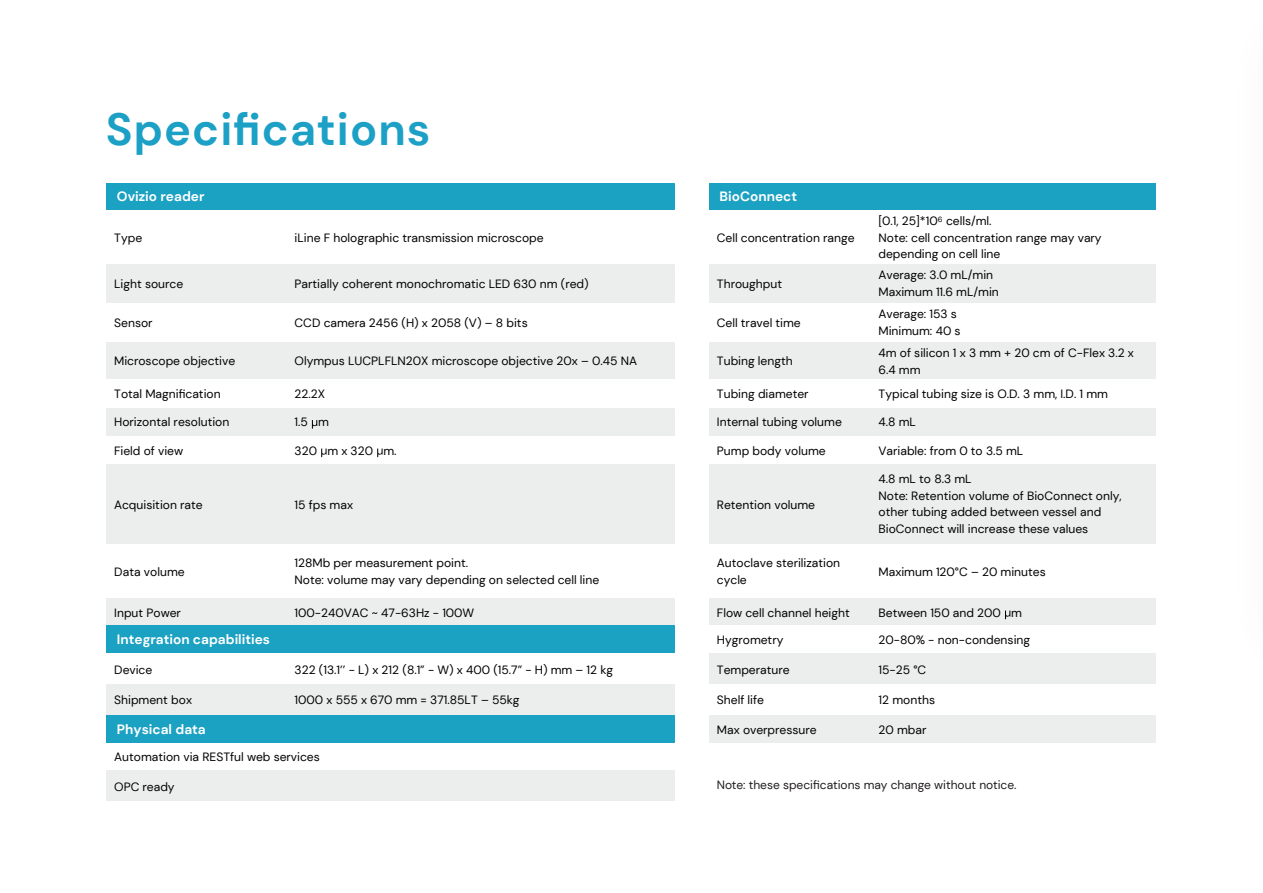
<style>
.page{position:relative;width:1263px;height:893px;background:#fff}
.page>*{position:absolute;margin:0;border:0;box-sizing:border-box;transform-origin:0 0}
.t1{font:700 45px "DM Sans";letter-spacing:.025em;color:#1ca0c5}
.t2{font:700 13.5px "DM Sans";color:#fff}
.t3{font:12px/16.5px "DM Sans";color:#000001}
.t4{font:12px "DM Sans";color:#211d1e}
</style>
<div class="page">
<div style="left:106px;top:183px;width:180px;height:28px;background:#1ba1c2"></div>
<div style="left:286px;top:183px;width:389px;height:28px;background:#1ba1c2"></div>
<div style="left:709px;top:183px;width:161px;height:28px;background:#1ba1c2"></div>
<div style="left:870px;top:183px;width:286px;height:28px;background:#1ba1c2"></div>
<div style="left:106px;top:264px;width:180px;height:39px;background:#eceeed"></div>
<div style="left:286px;top:264px;width:389px;height:39px;background:#eceeed"></div>
<div style="left:709px;top:264px;width:161px;height:39px;background:#eceeed"></div>
<div style="left:870px;top:264px;width:286px;height:39px;background:#eceeed"></div>
<div style="left:106px;top:342px;width:180px;height:37px;background:#eceeed"></div>
<div style="left:286px;top:342px;width:389px;height:37px;background:#eceeed"></div>
<div style="left:709px;top:342px;width:161px;height:37px;background:#eceeed"></div>
<div style="left:870px;top:342px;width:286px;height:37px;background:#eceeed"></div>
<div style="left:106px;top:408px;width:180px;height:28px;background:#eceeed"></div>
<div style="left:286px;top:408px;width:389px;height:28px;background:#eceeed"></div>
<div style="left:709px;top:408px;width:161px;height:28px;background:#eceeed"></div>
<div style="left:870px;top:408px;width:286px;height:28px;background:#eceeed"></div>
<div style="left:106px;top:464px;width:180px;height:80px;background:#eceeed"></div>
<div style="left:286px;top:464px;width:389px;height:80px;background:#eceeed"></div>
<div style="left:709px;top:464px;width:161px;height:80px;background:#eceeed"></div>
<div style="left:870px;top:464px;width:286px;height:80px;background:#eceeed"></div>
<div style="left:106px;top:598px;width:180px;height:28px;background:#eceeed"></div>
<div style="left:286px;top:598px;width:389px;height:28px;background:#eceeed"></div>
<div style="left:709px;top:598px;width:161px;height:28px;background:#eceeed"></div>
<div style="left:870px;top:598px;width:286px;height:28px;background:#eceeed"></div>
<div style="left:106px;top:626px;width:180px;height:27px;background:#1ba1c2"></div>
<div style="left:286px;top:626px;width:389px;height:27px;background:#1ba1c2"></div>
<div style="left:709px;top:653px;width:161px;height:31px;background:#eceeed"></div>
<div style="left:870px;top:653px;width:286px;height:31px;background:#eceeed"></div>
<div style="left:106px;top:684px;width:180px;height:31px;background:#eceeed"></div>
<div style="left:286px;top:684px;width:389px;height:31px;background:#eceeed"></div>
<div style="left:106px;top:715px;width:180px;height:28px;background:#1ba1c2"></div>
<div style="left:286px;top:715px;width:389px;height:28px;background:#1ba1c2"></div>
<div style="left:709px;top:715px;width:161px;height:28px;background:#eceeed"></div>
<div style="left:870px;top:715px;width:286px;height:28px;background:#eceeed"></div>
<div style="left:106px;top:770px;width:180px;height:30px;background:#eceeed"></div>
<div style="left:286px;top:770px;width:389px;height:30px;background:#eceeed"></div>
<svg style="left:312px;top:420px;width:5px;height:9px"></svg>
<svg style="left:321px;top:449px;width:6px;height:8px"></svg>
<svg style="left:377px;top:449px;width:6px;height:8px"></svg>
<svg style="left:1005px;top:611px;width:5px;height:8px"></svg>
<h1 class="t1" style="left:106px;top:101px;width:326px">Specifications</h1>
<p class="t2" style="left:117px;top:188px;width:89px">Ovizio reader</p>
<p class="t2" style="left:720px;top:188px;width:79px">BioConnect</p>
<p class="t3" style="left:114px;top:229px;width:30px">Type</p>
<p class="t3" style="left:295px;top:229px;width:251px">iLine F holographic transmission microscope</p>
<p class="t3" style="left:717px;top:229px;width:139px">Cell concentration range</p>
<p class="t3" style="left:878px;top:212px;width:225px">[0.1, 25]*10<sup>6</sup> cells/ml.<br>Note: cell concentration range may vary depending on cell line</p>
<p class="t3" style="left:114px;top:275px;width:71px">Light source</p>
<p class="t3" style="left:295px;top:275px;width:296px">Partially coherent monochromatic LED 630 nm (red)</p>
<p class="t3" style="left:717px;top:275px;width:67px">Throughput</p>
<p class="t3" style="left:878px;top:266px;width:122px">Average: 3.0 mL/min<br>Maximum 11.6 mL/min</p>
<p class="t3" style="left:114px;top:314px;width:40px">Sensor</p>
<p class="t3" style="left:295px;top:314px;width:235px">CCD camera 2456 (H) x 2058 (V) – 8 bits</p>
<p class="t3" style="left:717px;top:314px;width:85px">Cell travel time</p>
<p class="t3" style="left:878px;top:305px;width:84px">Average: 153 s<br>Minimum: 40 s</p>
<p class="t3" style="left:114px;top:352px;width:123px">Microscope objective</p>
<p class="t3" style="left:295px;top:352px;width:344px">Olympus LUCPLFLN20X microscope objective 20x – 0.45 NA</p>
<p class="t3" style="left:717px;top:352px;width:77px">Tubing length</p>
<p class="t3" style="left:878px;top:344px;width:257px">4m of silicon 1 x 3 mm + 20 cm of C-Flex 3.2 x<br>6.4 mm</p>
<p class="t3" style="left:114px;top:385px;width:108px">Total Magnification</p>
<p class="t3" style="left:295px;top:385px;width:32px">22.2X</p>
<p class="t3" style="left:717px;top:385px;width:93px">Tubing diameter</p>
<p class="t3" style="left:878px;top:385px;width:231px">Typical tubing size is O.D. 3 mm, I.D. 1 mm</p>
<p class="t3" style="left:114px;top:413px;width:117px">Horizontal resolution</p>
<p class="t3" style="left:295px;top:413px;width:36px">1.5 m</p>
<p class="t3" style="left:717px;top:413px;width:126px">Internal tubing volume</p>
<p class="t3" style="left:878px;top:413px;width:39px">4.8 mL</p>
<p class="t3" style="left:114px;top:442px;width:70px">Field of view</p>
<p class="t3" style="left:295px;top:442px;width:103px">320 m x 320 m.</p>
<p class="t3" style="left:717px;top:442px;width:110px">Pump body volume</p>
<p class="t3" style="left:878px;top:442px;width:146px">Variable: from 0 to 3.5 mL</p>
<p class="t3" style="left:114px;top:496px;width:90px">Acquisition rate</p>
<p class="t3" style="left:295px;top:496px;width:60px">15 fps max</p>
<p class="t3" style="left:717px;top:496px;width:100px">Retention volume</p>
<p class="t3" style="left:878px;top:470px;width:245px">4.8 mL to 8.3 mL<br>Note: Retention volume of BioConnect only, other tubing added between vessel and BioConnect will increase these values</p>
<p class="t3" style="left:114px;top:563px;width:72px">Data volume</p>
<p class="t3" style="left:295px;top:554px;width:306px">128Mb per measurement point.<br>Note: volume may vary depending on selected cell line</p>
<p class="t3" style="left:717px;top:554px;width:125px">Autoclave sterilization cycle</p>
<p class="t3" style="left:878px;top:563px;width:169px">Maximum 120°C – 20 minutes</p>
<p class="t3" style="left:114px;top:604px;width:68px">Input Power</p>
<p class="t3" style="left:295px;top:604px;width:181px">100-240VAC ~ 47-63Hz - 100W</p>
<p class="t3" style="left:717px;top:604px;width:134px">Flow cell channel height</p>
<p class="t3" style="left:878px;top:604px;width:145px">Between 150 and 200 m</p>
<p class="t2" style="left:117px;top:630px;width:155px">Integration capabilities</p>
<p class="t3" style="left:717px;top:631px;width:68px">Hygrometry</p>
<p class="t3" style="left:878px;top:631px;width:153px">20-80% - non-condensing</p>
<p class="t3" style="left:114px;top:661px;width:40px">Device</p>
<p class="t3" style="left:295px;top:661px;width:320px">322 (13.1’’ - L) x 212 (8.1” - W) x 400 (15.7” - H) mm – 12 kg</p>
<p class="t3" style="left:717px;top:661px;width:74px">Temperature</p>
<p class="t3" style="left:878px;top:661px;width:49px">15-25 °C</p>
<p class="t3" style="left:114px;top:691px;width:79px">Shipment box</p>
<p class="t3" style="left:295px;top:691px;width:226px">1000 x 555 x 670 mm = 371.85LT – 55kg</p>
<p class="t3" style="left:717px;top:691px;width:49px">Shelf life</p>
<p class="t3" style="left:878px;top:691px;width:58px">12 months</p>
<p class="t2" style="left:117px;top:720px;width:90px">Physical data</p>
<p class="t3" style="left:717px;top:721px;width:101px">Max overpressure</p>
<p class="t3" style="left:878px;top:721px;width:49px">20 mbar</p>
<p class="t3" style="left:114px;top:748px;width:207px">Automation via RESTful web services</p>
<p class="t3" style="left:114px;top:778px;width:62px">OPC ready</p>
<p class="t4" style="left:717px;top:777px;width:301px">Note: these specifications may change without notice.</p>
</div>
